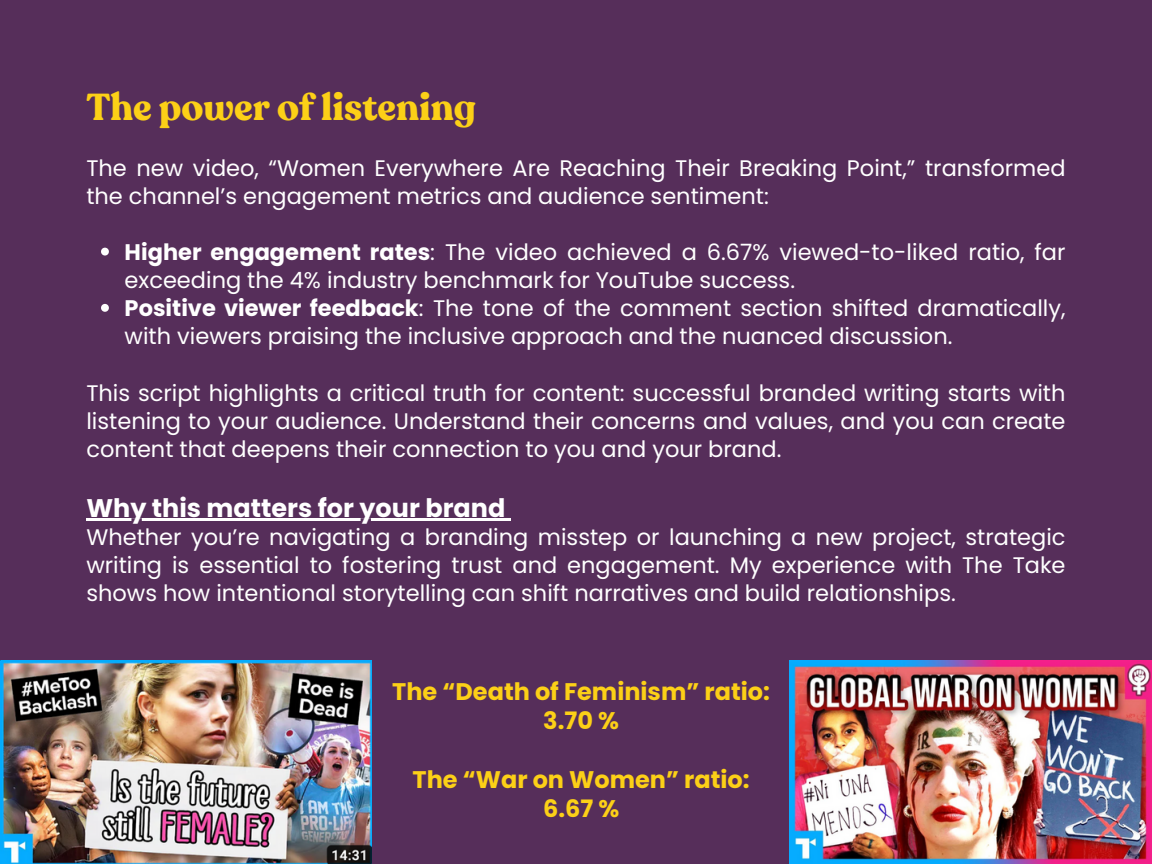
<style>
.page{position:relative;width:1152px;height:864px;background:#562e5a}
.page>*{position:absolute;margin:0;border:0;box-sizing:border-box;transform-origin:0 0}
.t1{font:700 37.5px "Recoleta Alt";color:#fcd017}
.t2{font:700 25.5px "Poppins";color:#fff}
.t3{font:700 24px/29.2px "Poppins";color:#fcd017;text-align:center}
.t4{font:22.5px/28.2px "Poppins";color:#fff}
.s1{font-weight:700}
</style>
<div class="page">
<svg style="left:101px;top:248px;width:8px;height:8px"></svg>
<svg style="left:101px;top:304px;width:8px;height:8px"></svg>
<hr style="left:86px;top:519px;width:419px;height:2px;background:#fff">
<svg style="left:505px;top:519px;width:6px;height:2px"></svg>
<img style="left:0;top:661px;width:371px;height:203px">
<img style="left:790px;top:661px;width:362px;height:203px">
<p class="t1" style="left:86px;top:82px;width:391px">The power of listening</p>
<h1 class="t4" style="left:86px;top:154px;width:981px">The new video, “Women Everywhere Are Reaching Their Breaking Point,” transformed the channel’s engagement metrics and audience sentiment:</h1>
<p class="t4" style="left:125px;top:238px;width:942px"><span class="s1">Higher engagement rates</span>: The video achieved a 6.67% viewed-to-liked ratio, far exceeding the 4% industry benchmark for YouTube success.</p>
<p class="t4" style="left:125px;top:294px;width:942px"><span class="s1">Positive viewer feedback</span>: The tone of the comment section shifted dramatically, with viewers praising the inclusive approach and the nuanced discussion.</p>
<p class="t4" style="left:86px;top:379px;width:981px;text-align:justify">This script highlights a critical truth for content: successful branded writing starts with listening to your audience. Understand their concerns and values, and you can create content that deepens their connection to you and your brand.</p>
<p class="t2" style="left:86px;top:490px;width:420px">Why this matters for your brand</p>
<p class="t4" style="left:86px;top:523px;width:981px;text-align:justify">Whether you’re navigating a branding misstep or launching a new project, strategic writing is essential to fostering trust and engagement. My experience with The Take shows how intentional storytelling can shift narratives and build relationships.</p>
<p class="t3" style="left:392px;top:677px;width:379px">The “Death of Feminism” ratio:<br>3.70 %</p>
<h2 class="t3" style="left:413px;top:765px;width:339px">The “War on Women” ratio:<br>6.67 %</h2>
</div>
